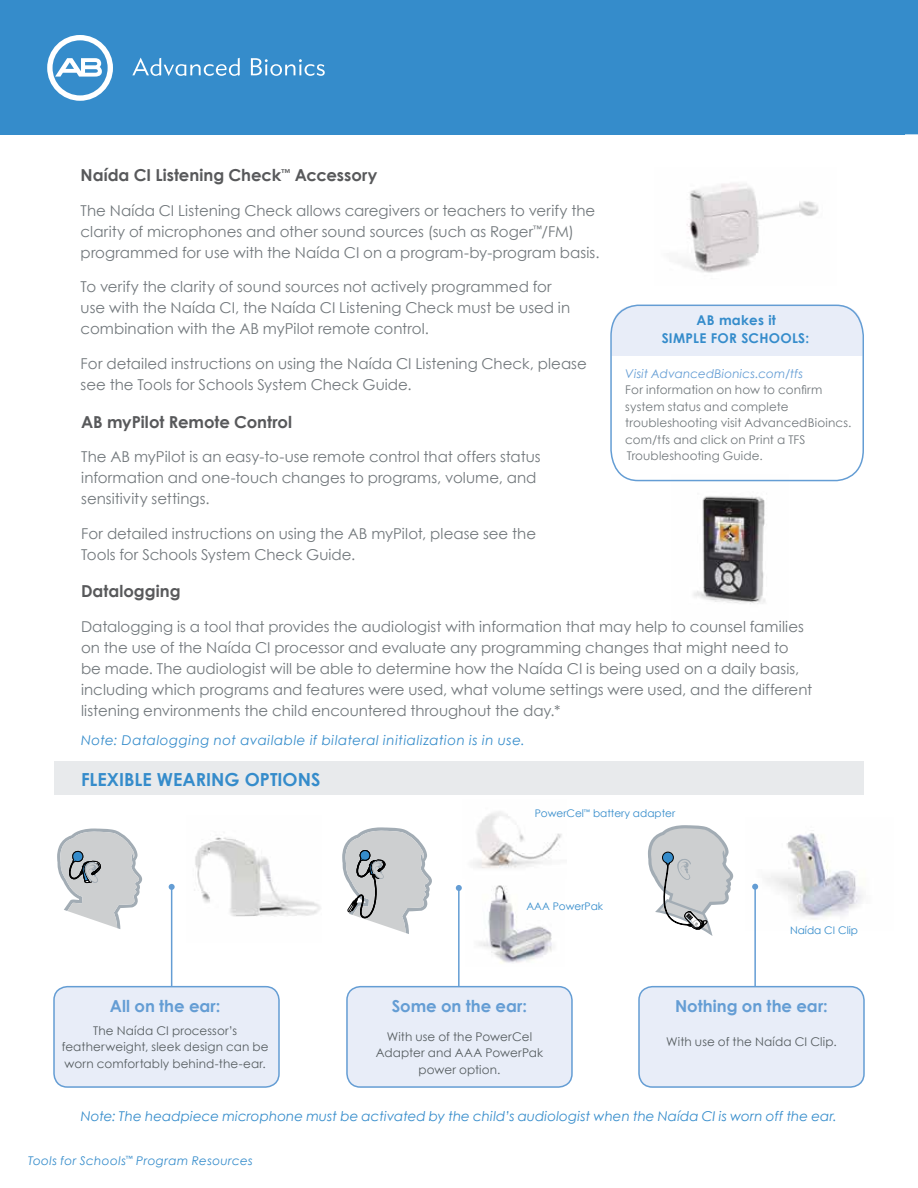
<style>
.page{position:relative;width:918px;height:1188px;background:#fff}
.page>*{position:absolute;margin:0;border:0;box-sizing:border-box;transform-origin:0 0}
.t1{font:700 18px "Century Gothic";color:#358ccb}
.t2{font:700 16.5px "Century Gothic";letter-spacing:-.005em;color:#58595b}
.t3{font:700 16.5px "Century Gothic";color:#649dd4}
.t4{font:15px/21px "Century Gothic";color:#72787c}
.t5{font:italic 13.5px "Century Gothic";letter-spacing:.015em;color:#358ccb}
.t6{font:italic 13.5px "Century Gothic";letter-spacing:.04em;color:#358ccb}
.t7{font:700 13.5px/18px "Century Gothic";letter-spacing:.02em;color:#358ccb;text-align:center}
.t8{font:12px/16.5px "Century Gothic";letter-spacing:.01em;color:#565d60;text-align:center}
.t9{font:12px/16.5px "Century Gothic";letter-spacing:.01em;color:#72787c}
.t10{font:italic 12px "Century Gothic";letter-spacing:.03em;color:#358ccb}
.t11{font:italic 12px "Century Gothic";letter-spacing:.015em;color:#649dd4}
.t12{font:10.5px "Century Gothic";color:#358ccb}
</style>
<div class="page">
<div style="left:0;top:0;width:918px;height:135px;background:#358ccb"></div>
<svg style="left:47px;top:35px;width:66px;height:66px"></svg>
<svg style="left:132px;top:58px;width:108px;height:18px;background:#63a6d6"></svg>
<svg style="left:251px;top:58px;width:74px;height:18px"></svg>
<hr style="left:171px;top:887px;width:1px;height:111px;background:#649dd4">
<svg style="left:169px;top:884px;width:6px;height:6px"></svg>
<hr style="left:458px;top:888px;width:2px;height:111px;background:#649dd4">
<svg style="left:456px;top:885px;width:6px;height:6px"></svg>
<div style="left:54px;top:987px;width:225px;height:100px;background:#e8edf8;border-radius:14px"></div>
<div style="left:53px;top:986px;width:227px;height:102px;border:2px solid #649dd4;border-radius:14px"></div>
<div style="left:347px;top:987px;width:225px;height:100px;background:#e8edf8;border-radius:14px"></div>
<div style="left:346px;top:986px;width:227px;height:102px;border:2px solid #649dd4;border-radius:14px"></div>
<img style="left:194px;top:837px;width:127px;height:80px">
<div style="left:54px;top:761px;width:810px;height:34px;background:#e8eaec"></div>
<svg style="left:57px;top:829px;width:85px;height:100px"></svg>
<svg style="left:342px;top:827px;width:90px;height:107px"></svg>
<svg style="left:648px;top:825px;width:85px;height:111px"></svg>
<img style="left:754px;top:833px;width:109px;height:87px">
<img style="left:479px;top:885px;width:73px;height:78px">
<hr style="left:754px;top:887px;width:2px;height:115px;background:#649dd4">
<svg style="left:752px;top:884px;width:6px;height:6px"></svg>
<img style="left:473px;top:811px;width:89px;height:58px">
<div style="left:639px;top:987px;width:225px;height:100px;background:#e8edf8;border-radius:14px"></div>
<div style="left:638px;top:986px;width:227px;height:102px;border:2px solid #649dd4;border-radius:14px"></div>
<img style="left:693px;top:496px;width:72px;height:108px">
<img style="left:678px;top:183px;width:141px;height:90px">
<div style="left:905px;top:134px;width:13px;height:9px;background:#fff"></div>
<svg style="left:610px;top:304px;width:254px;height:178px"></svg>
<p class="t2" style="left:81px;top:165px;width:298px">Naída CI Listening Check<sup>™</sup> Accessory</p>
<p class="t4" style="left:81px;top:200px;width:520px">The Naída CI Listening Check allows caregivers or teachers to verify the clarity of microphones and other sound sources (such as Roger<sup>™</sup>/FM) programmed for use with the Naída CI on a program-by-program basis.</p>
<p class="t4" style="left:81px;top:276px;width:491px">To verify the clarity of sound sources not actively programmed for use with the Naída CI, the Naída CI Listening Check must be used in combination with the AB myPilot remote control.</p>
<p class="t4" style="left:81px;top:353px;width:508px">For detailed instructions on using the Naída CI Listening Check, please see the Tools for Schools System Check Guide.</p>
<p class="t2" style="left:81px;top:411px;width:212px">AB myPilot Remote Control</p>
<p class="t4" style="left:81px;top:446px;width:461px">The AB myPilot is an easy-to-use remote control that offers status information and one-touch changes to programs, volume, and sensitivity settings.</p>
<p class="t4" style="left:81px;top:522px;width:456px">For detailed instructions on using the AB myPilot, please see the<br>Tools for Schools System Check Guide.</p>
<p class="t7" style="left:662px;top:311px;width:149px">AB makes it<br>SIMPLE FOR SCHOOLS:</p>
<p class="t11" style="left:625px;top:366px;width:179px">Visit AdvancedBionics.com/tfs</p>
<p class="t9" style="left:625px;top:381px;width:228px">For information on how to confirm system status and complete troubleshooting visit AdvancedBioincs. com/tfs and click on Print a TFS<br>Troubleshooting Guide.</p>
<p class="t2" style="left:81px;top:581px;width:101px">Datalogging</p>
<p class="t4" style="left:81px;top:616px;width:733px">Datalogging is a tool that provides the audiologist with information that may help to counsel families on the use of the Naída CI processor and evaluate any programming changes that might need to be made. The audiologist will be able to determine how the Naída CI is being used on a daily basis, including which programs and features were used, what volume settings were used, and the different listening environments the child encountered throughout the day.*</p>
<p class="t6" style="left:81px;top:732px;width:446px">Note: Datalogging not available if bilateral initialization is in use.</p>
<p class="t1" style="left:81px;top:768px;width:241px">FLEXIBLE WEARING OPTIONS</p>
<p class="t3" style="left:110px;top:995px;width:112px">All on the ear:</p>
<p class="t8" style="left:62px;top:1022px;width:208px">The Naída CI processor’s featherweight, sleek design can be worn comfortably behind-the-ear.</p>
<p class="t12" style="left:535px;top:807px;width:142px">PowerCel<sup>™</sup> battery adapter</p>
<p class="t12" style="left:527px;top:900px;width:78px">AAA PowerPak</p>
<p class="t3" style="left:392px;top:995px;width:137px">Some on the ear:</p>
<p class="t8" style="left:376px;top:1028px;width:169px">With use of the PowerCel<br>Adapter and AAA PowerPak power option.</p>
<p class="t12" style="left:790px;top:924px;width:70px">Naída CI Clip</p>
<p class="t3" style="left:675px;top:995px;width:154px">Nothing on the ear:</p>
<p class="t8" style="left:666px;top:1033px;width:172px">With use of the Naída CI Clip.</p>
<p class="t5" style="left:81px;top:1108px;width:758px">Note: The headpiece microphone must be activated by the child’s audiologist when the Naída CI is worn off the ear.</p>
<p class="t10" style="left:28px;top:1153px;width:226px">Tools for Schools<sup>™</sup> Program Resources</p>
</div>
